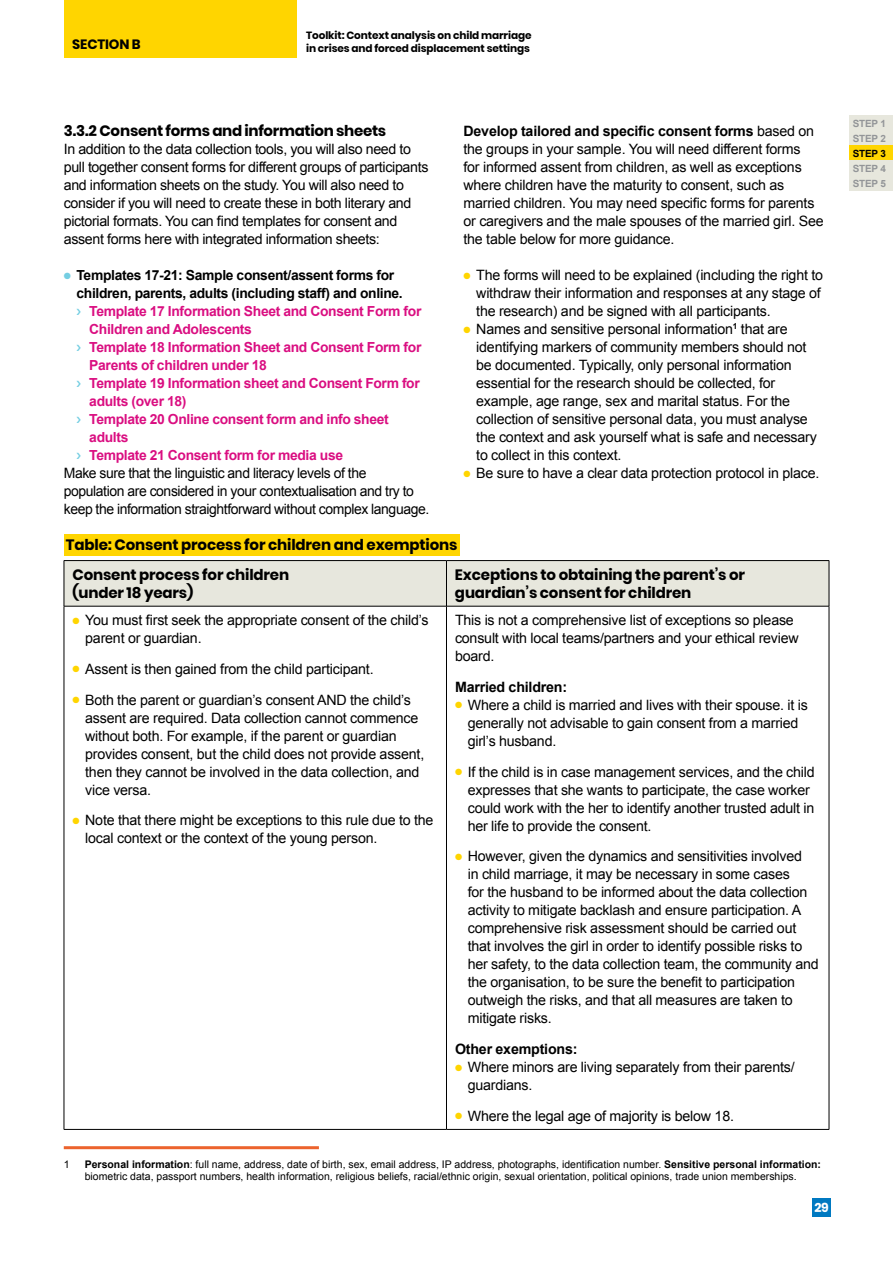
<style>
.page{position:relative;width:893px;height:1263px;background:#fff}
.page>*{position:absolute;margin:0;border:0;box-sizing:border-box;transform-origin:0 0}
.t1{font:700 15px/29.5px "Poppins";letter-spacing:-.01em;color:#000}
.t2{font:14.25px/18px "Arial";letter-spacing:-.015em;color:#000}
.t3{font:700 14.25px "Arial";letter-spacing:-.015em;color:#000}
.t4{font:700 13.8px/18px "Arial";letter-spacing:-.025em;color:#da0e81}
.t5{font:700 13.8px/18px "Arial";letter-spacing:-.025em;color:#000}
.t6{font:700 13.5px "Poppins";letter-spacing:-.01em;color:#000}
.t7{font:700 12.6px "Poppins";color:#fff}
.t8{font:10.5px/12px "Arial";color:#000}
.t9{font:700 10.5px "Poppins";letter-spacing:-.01em;color:#000}
.t10{font:700 9.9px/15px "Arial";letter-spacing:-.015em;color:#939598}
.t11{font:700 9.9px "Arial";color:#000}
.s1{color:#74cee2}
.s2{font-weight:700}
.s3{color:#ffd500}
</style>
<div class="page">
<div style="left:812px;top:1198px;width:18px;height:18px;background:#0079c1"></div>
<hr style="left:64px;top:1146px;width:255px;height:3px;background:#ec632d">
<div style="left:64px;top:534px;width:396px;height:21px;background:#ffd500"></div>
<div style="left:65px;top:561px;width:764px;height:45px;background:#e7e7dd"></div>
<hr style="left:64px;top:561px;width:1px;height:45px;background:#000">
<hr style="left:64px;top:560px;width:382px;height:1px;background:#000">
<hr style="left:446px;top:560px;width:383px;height:1px;background:#000">
<hr style="left:446px;top:561px;width:1px;height:45px;background:#000">
<hr style="left:829px;top:561px;width:1px;height:45px;background:#000">
<hr style="left:64px;top:606px;width:382px;height:1px;background:#000">
<hr style="left:64px;top:606px;width:1px;height:523px;background:#000">
<hr style="left:64px;top:1129px;width:382px;height:1px;background:#000">
<hr style="left:446px;top:606px;width:383px;height:1px;background:#000">
<hr style="left:446px;top:606px;width:1px;height:523px;background:#000">
<hr style="left:829px;top:606px;width:1px;height:523px;background:#000">
<hr style="left:446px;top:1129px;width:383px;height:1px;background:#000">
<div style="left:64px;top:0;width:232px;height:57px;background:#ffd500"></div>
<div style="left:850px;top:116px;width:43px;height:15px;background:#e7e7dd"></div>
<div style="left:850px;top:131px;width:43px;height:15px;background:#e7e7dd"></div>
<div style="left:850px;top:146px;width:43px;height:15px;background:#ffd500"></div>
<div style="left:850px;top:161px;width:43px;height:15px;background:#e7e7dd"></div>
<div style="left:850px;top:176px;width:43px;height:15px;background:#e7e7dd"></div>
<p class="t9" style="left:306px;top:29px;width:227px">Toolkit: Context analysis on child marriage</p>
<p class="t6" style="left:72px;top:36px;width:70px">SECTION B</p>
<p class="t9" style="left:306px;top:42px;width:225px">in crises and forced displacement settings</p>
<p class="t1" style="left:64px;top:116px;width:324px">3.3.2 Consent forms and information sheets</p>
<p class="t2" style="left:64px;top:140px;width:366px">In addition to the data collection tools, you will also need to pull together consent forms for different groups of participants and information sheets on the study. You will also need to consider if you will need to create these in both literary and pictorial formats. You can find templates for consent and assent forms here with integrated information sheets:</p>
<p class="t5" style="left:77px;top:267px;width:328px;text-indent:-13px"><span class="s1">●</span> Templates 17-21: Sample consent/assent forms for children, parents, adults (including staff) and online.</p>
<p class="t4" style="left:89px;top:303px;width:334px">Template 17 Information Sheet and Consent Form for Children and Adolescents<br>Template 18 Information Sheet and Consent Form for Parents of children under 18<br>Template 19 Information sheet and Consent Form for adults (over 18)<br>Template 20 Online consent form and info sheet adults<br>Template 21 Consent form for media use</p>
<p class="t2" style="left:64px;top:464px;width:367px">Make sure that the linguistic and literacy levels of the population are considered in your contextualisation and try to keep the information straightforward without complex language.</p>
<p class="t2" style="left:463px;top:122px;width:362px"><span class="s2">Develop tailored and specific consent forms</span> based on the groups in your sample. You will need different forms<br>for informed assent from children, as well as exceptions where children have the maturity to consent, such as married children. You may need specific forms for parents or caregivers and the male spouses of the married girl. See the table below for more guidance.</p>
<p class="t2" style="left:476px;top:266px;width:348px;text-indent:-13px"><span class="s3">●</span> The forms will need to be explained (including the right to withdraw their information and responses at any stage of the research) and be signed with all participants.</p>
<p class="t2" style="left:476px;top:320px;width:342px;text-indent:-13px"><span class="s3">●</span> Names and sensitive personal information<sup>1</sup> that are identifying markers of community members should not be documented. Typically, only personal information essential for the research should be collected, for example, age range, sex and marital status. For the collection of sensitive personal data, you must analyse the context and ask yourself what is safe and necessary to collect in this context.</p>
<p class="t2" style="left:463px;top:464px;width:357px"><span class="s3">●</span> Be sure to have a clear data protection protocol in place.</p>
<p class="t1" style="left:72px;top:530px;width:386px;text-indent:-7px">Table: Consent process for children and exemptions<br>Consent process for children</p>
<p class="t1" style="left:72px;top:578px;width:122px">(under 18 years)</p>
<p class="t1" style="left:455px;top:565px;width:292px;line-height:18px">Exceptions to obtaining the parent’s or guardian’s consent for children</p>
<p class="t2" style="left:85px;top:611px;width:345px;text-indent:-13px"><span class="s3">●</span> You must first seek the appropriate consent of the child’s parent or guardian.</p>
<p class="t2" style="left:72px;top:660px;width:303px"><span class="s3">●</span> Assent is then gained from the child participant.</p>
<p class="t2" style="left:85px;top:691px;width:341px;text-indent:-13px"><span class="s3">●</span> Both the parent or guardian’s consent AND the child’s assent are required. Data collection cannot commence without both. For example, if the parent or guardian provides consent, but the child does not provide assent, then they cannot be involved in the data collection, and vice versa.</p>
<p class="t2" style="left:85px;top:811px;width:350px;text-indent:-13px"><span class="s3">●</span> Note that there might be exceptions to this rule due to the local context or the context of the young person.</p>
<p class="t2" style="left:455px;top:611px;width:345px">This is not a comprehensive list of exceptions so please consult with local teams/partners and your ethical review board.</p>
<p class="t3" style="left:455px;top:677px;width:114px">Married children:</p>
<p class="t2" style="left:468px;top:696px;width:342px;text-indent:-13px"><span class="s3">●</span> Where a child is married and lives with their spouse. it is generally not advisable to gain consent from a married girl’s husband.</p>
<p class="t2" style="left:468px;top:763px;width:349px;text-indent:-13px"><span class="s3">●</span> If the child is in case management services, and the child expresses that she wants to participate, the case worker could work with the her to identify another trusted adult in her life to provide the consent.</p>
<p class="t2" style="left:468px;top:847px;width:352px;text-indent:-13px"><span class="s3">●</span> However, given the dynamics and sensitivities involved<br>in child marriage, it may be necessary in some cases<br>for the husband to be informed about the data collection activity to mitigate backlash and ensure participation. A comprehensive risk assessment should be carried out that involves the girl in order to identify possible risks to her safety, to the data collection team, the community and the organisation, to be sure the benefit to participation outweigh the risks, and that all measures are taken to mitigate risks.</p>
<p class="t3" style="left:455px;top:1040px;width:124px">Other exemptions:</p>
<p class="t2" style="left:468px;top:1058px;width:328px;text-indent:-13px"><span class="s3">●</span> Where minors are living separately from their parents/ guardians.</p>
<p class="t2" style="left:455px;top:1107px;width:280px"><span class="s3">●</span> Where the legal age of majority is below 18.</p>
<p class="t8" style="left:64px;top:1158px;width:7px">1</p>
<p class="t8" style="left:85px;top:1158px;width:738px"><span class="s2">Personal information</span>: full name, address, date of birth, sex, email address, IP address, photographs, identification number. <span class="s2">Sensitive personal information: </span>biometric data, passport numbers, health information, religious beliefs, racial/ethnic origin, sexual orientation, political opinions, trade union memberships.</p>
<p class="t7" style="left:814px;top:1200px;width:16px">29</p>
<p class="t10" style="left:853px;top:116px;width:35px">STEP 1<br>STEP 2</p>
<p class="t11" style="left:853px;top:147px;width:35px">STEP 3</p>
<p class="t10" style="left:853px;top:161px;width:35px">STEP 4<br>STEP 5</p>
</div>
